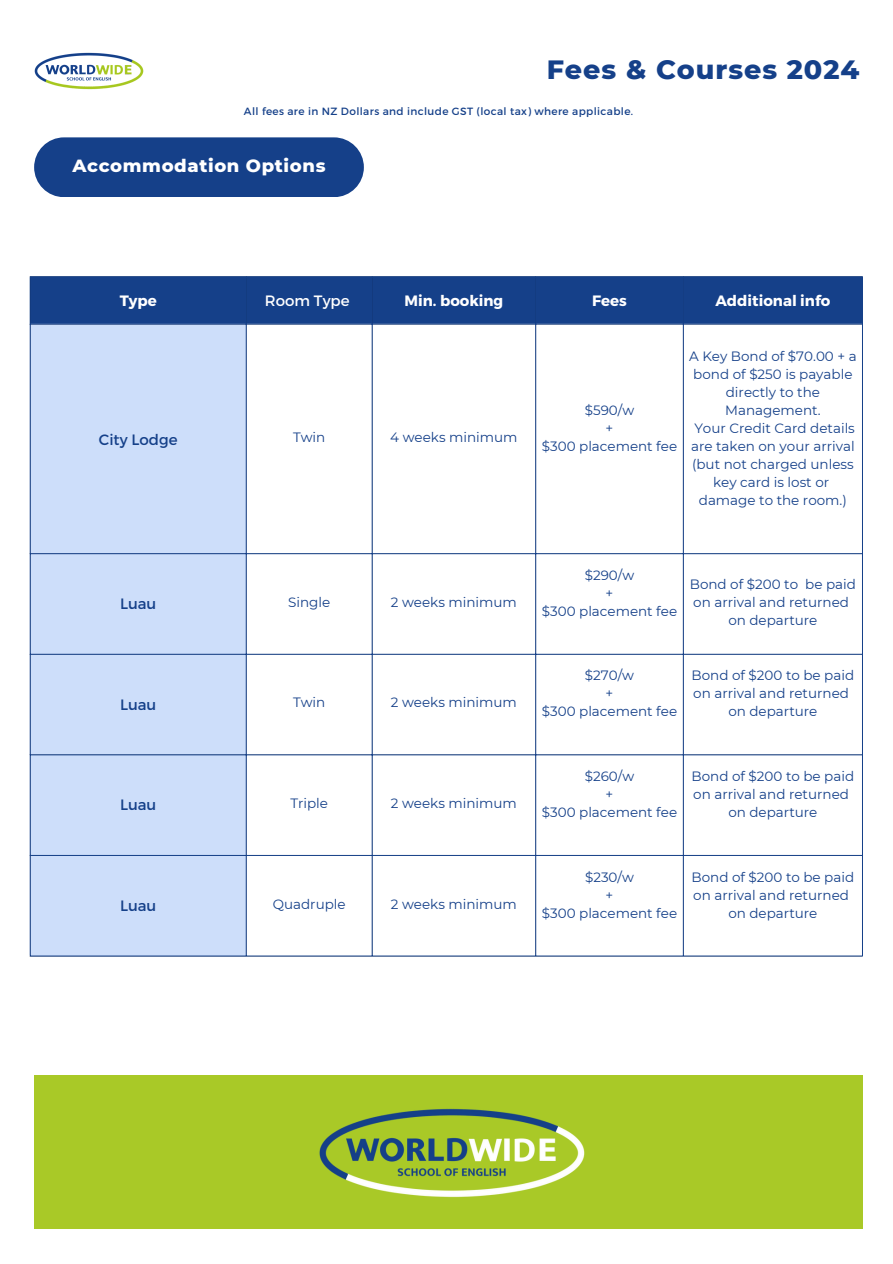
<style>
.page{position:relative;width:893px;height:1264px;background:#fff}
.page>*{position:absolute;margin:0;border:0;box-sizing:border-box;transform-origin:0 0}
.t1{font:800 27px "Montserrat";letter-spacing:.035em;color:#154089}
.t2{font:800 18px "Montserrat";letter-spacing:.035em;color:#fff}
.t3{font:700 15px "Montserrat";color:#fff}
.t4{font:15px "Montserrat";color:#154089}
.t5{font:15px "Montserrat";color:#fff}
.t6{font:13.5px/18px "Montserrat";color:#154089}
.t7{font:10.5px "Montserrat";letter-spacing:.035em;color:#154089}
</style>
<div class="page">
<img style="left:34px;top:52px;width:110px;height:38px">
<div style="left:34px;top:137px;width:329px;height:60px;background:#154089;border-radius:30px"></div>
<div style="left:31px;top:277px;width:831px;height:47px;background:#154089"></div>
<div style="left:31px;top:325px;width:215px;height:630px;background:#cddefa"></div>
<svg style="left:247px;top:325px;width:615px;height:630px"></svg>
<hr style="left:30px;top:277px;width:1px;height:678px;background:#154089">
<hr style="left:246px;top:277px;width:1px;height:678px;background:#154089">
<hr style="left:372px;top:277px;width:1px;height:678px;background:#154089">
<hr style="left:535px;top:277px;width:1px;height:678px;background:#154089">
<hr style="left:683px;top:277px;width:1px;height:678px;background:#154089">
<hr style="left:862px;top:277px;width:1px;height:678px;background:#154089">
<hr style="left:30px;top:276px;width:832px;height:1px;background:#154089">
<hr style="left:30px;top:324px;width:832px;height:1px;background:#154089">
<hr style="left:30px;top:553px;width:832px;height:1px;background:#154089">
<hr style="left:30px;top:654px;width:832px;height:1px;background:#154089">
<hr style="left:30px;top:754px;width:832px;height:1px;background:#154089">
<hr style="left:30px;top:855px;width:832px;height:1px;background:#154089">
<hr style="left:30px;top:955px;width:832px;height:1px;background:#154089">
<div style="left:34px;top:1075px;width:828px;height:153px;background:#a9c927"></div>
<img style="left:319px;top:1108px;width:266px;height:90px">
<p class="t1" style="left:546px;top:53px;width:314px">Fees &amp; Courses 2024</p>
<p class="t7" style="left:244px;top:105px;width:391px">All fees are in NZ Dollars and include GST (local tax) where applicable.</p>
<p class="t2" style="left:72px;top:155px;width:254px">Accommodation Options</p>
<p class="t3" style="left:120px;top:291px;width:39px">Type</p>
<p class="t5" style="left:265px;top:291px;width:86px">Room Type</p>
<p class="t3" style="left:404px;top:291px;width:100px">Min. booking</p>
<p class="t3" style="left:592px;top:291px;width:36px">Fees</p>
<p class="t3" style="left:715px;top:291px;width:116px">Additional info</p>
<p class="t4" style="left:99px;top:429px;width:80px">City Lodge</p>
<p class="t6" style="left:293px;top:428px;width:34px">Twin</p>
<p class="t6" style="left:390px;top:428px;width:129px">4 weeks minimum</p>
<p class="t4" style="left:120px;top:594px;width:38px">Luau</p>
<p class="t6" style="left:288px;top:593px;width:44px">Single</p>
<p class="t6" style="left:391px;top:593px;width:127px">2 weeks minimum</p>
<p class="t4" style="left:120px;top:694px;width:38px">Luau</p>
<p class="t6" style="left:293px;top:693px;width:34px">Twin</p>
<p class="t6" style="left:391px;top:693px;width:127px">2 weeks minimum</p>
<p class="t4" style="left:120px;top:795px;width:38px">Luau</p>
<p class="t6" style="left:290px;top:794px;width:39px">Triple</p>
<p class="t6" style="left:391px;top:794px;width:127px">2 weeks minimum</p>
<p class="t4" style="left:120px;top:895px;width:38px">Luau</p>
<p class="t6" style="left:273px;top:894px;width:74px">Quadruple</p>
<p class="t6" style="left:391px;top:894px;width:127px">2 weeks minimum</p>
<p class="t6" style="left:584px;top:401px;width:51px">$590/w</p>
<p class="t6" style="left:605px;top:419px;width:9px">+</p>
<p class="t6" style="left:542px;top:437px;width:137px">$300 placement fee</p>
<p class="t6" style="left:689px;top:347px;width:169px;text-align:center">A Key Bond of $70.00 + a bond of $250 is payable directly to the<br>Management.</p>
<p class="t6" style="left:691px;top:419px;width:165px;text-align:center">Your Credit Card details are taken on your arrival (but not charged unless key card is lost or</p>
<p class="t6" style="left:698px;top:491px;width:149px">damage to the room.)</p>
<p class="t6" style="left:584px;top:566px;width:51px">$290/w</p>
<p class="t6" style="left:605px;top:584px;width:9px">+</p>
<p class="t6" style="left:542px;top:602px;width:137px">$300 placement fee</p>
<p class="t6" style="left:689px;top:575px;width:168px">Bond of $200 to be paid on arrival and returned</p>
<p class="t6" style="left:728px;top:611px;width:91px">on departure</p>
<p class="t6" style="left:585px;top:666px;width:51px">$270/w</p>
<p class="t6" style="left:605px;top:684px;width:9px">+</p>
<p class="t6" style="left:542px;top:702px;width:137px">$300 placement fee</p>
<p class="t6" style="left:691px;top:666px;width:164px">Bond of $200 to be paid on arrival and returned</p>
<p class="t6" style="left:728px;top:702px;width:91px">on departure</p>
<p class="t6" style="left:584px;top:767px;width:51px">$260/w</p>
<p class="t6" style="left:605px;top:785px;width:9px">+</p>
<p class="t6" style="left:542px;top:803px;width:137px">$300 placement fee</p>
<p class="t6" style="left:691px;top:767px;width:164px">Bond of $200 to be paid on arrival and returned</p>
<p class="t6" style="left:728px;top:803px;width:91px">on departure</p>
<p class="t6" style="left:585px;top:867px;width:50px">$230/w</p>
<p class="t6" style="left:605px;top:885px;width:9px">+</p>
<p class="t6" style="left:542px;top:903px;width:137px">$300 placement fee</p>
<p class="t6" style="left:691px;top:867px;width:164px">Bond of $200 to be paid on arrival and returned</p>
<p class="t6" style="left:728px;top:903px;width:91px">on departure</p>
</div>
